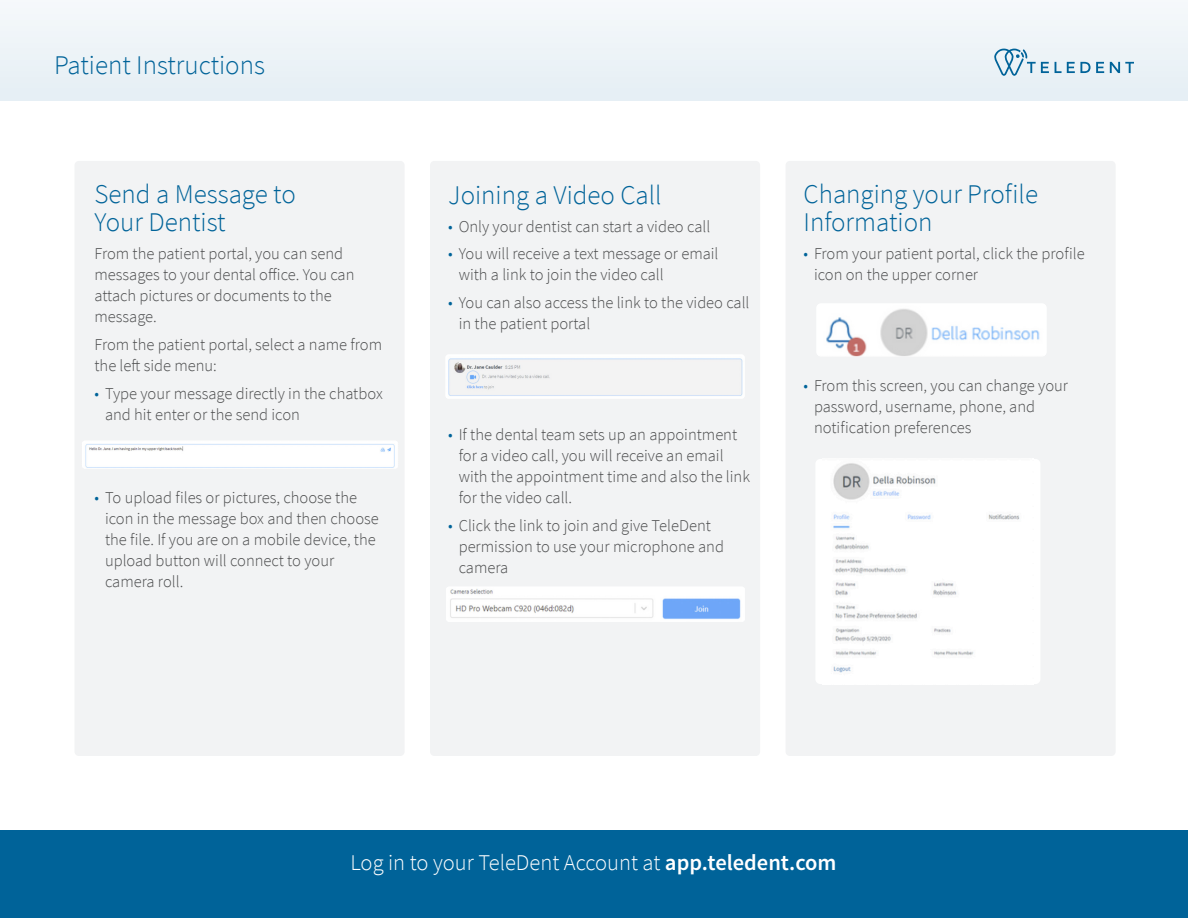
<style>
.page{position:relative;width:1188px;height:918px;background:#fff}
.page>*{position:absolute;margin:0;border:0;box-sizing:border-box;transform-origin:0 0}
.t1{font:300 27px/28.5px "Source Sans Pro";color:#006399}
.t2{font:300 22.5px "Source Sans Pro";color:#fff}
.body{font:300 16.5px/21px "Source Sans Pro";color:#4b4c4d}
.s1{color:#006399}
.s2{font-weight:600}
</style>
<div class="page">
<div style="left:75px;top:161px;width:330px;height:595px;background:#f2f3f4;border-radius:4px"></div>
<div style="left:430px;top:161px;width:330px;height:595px;background:#f2f3f4;border-radius:4px"></div>
<div style="left:786px;top:161px;width:330px;height:595px;background:#f2f3f4;border-radius:4px"></div>
<div style="left:0;top:0;width:1188px;height:101px;background:#edf3f7"></div>
<div style="left:0;top:831px;width:1188px;height:87px;background:#006399"></div>
<svg style="left:994px;top:49px;width:55px;height:27px"></svg>
<svg style="left:1055px;top:62px;width:49px;height:11px"></svg>
<svg style="left:1110px;top:62px;width:24px;height:11px"></svg>
<div style="left:815px;top:459px;width:225px;height:225px;background:#fff;border-radius:5px"></div>
<img style="left:833px;top:463px;width:187px;height:210px">
<img style="left:817px;top:304px;width:229px;height:52px">
<div style="left:446px;top:586px;width:299px;height:36px;background:#fff;border-radius:3px"></div>
<img style="left:450px;top:589px;width:291px;height:30px">
<div style="left:446px;top:354px;width:299px;height:45px;background:#fff;border-radius:3px"></div>
<img style="left:446px;top:358px;width:297px;height:40px">
<img style="left:82px;top:441px;width:316px;height:27px">
<p class="t1" style="left:54px;top:51px;width:213px">Patient Instructions</p>
<p class="t1" style="left:94px;top:180px;width:203px">Send a Message to<br>Your Dentist</p>
<p class="body" style="left:94px;top:243px;width:262px">From the patient portal, you can send messages to your dental office. You can attach pictures or documents to the message.</p>
<p class="body" style="left:94px;top:334px;width:289px">From the patient portal, select a name from the left side menu:</p>
<p class="body" style="left:105px;top:383px;width:279px;text-indent:-10px"><span class="s1">•</span> Type your message directly in the chatbox and hit enter or the send icon</p>
<p class="body" style="left:105px;top:487px;width:275px;text-indent:-10px"><span class="s1">•</span> To upload files or pictures, choose the icon in the message box and then choose the file. If you are on a mobile device, the upload button will connect to your camera roll.</p>
<p class="t1" style="left:448px;top:181px;width:215px">Joining a Video Call</p>
<p class="body" style="left:448px;top:216px;width:264px"><span class="s1">•</span> Only your dentist can start a video call</p>
<p class="body" style="left:459px;top:243px;width:261px;text-indent:-10px"><span class="s1">•</span> You will receive a text message or email with a link to join the video call</p>
<p class="body" style="left:459px;top:292px;width:292px;text-indent:-10px"><span class="s1">•</span> You can also access the link to the video call in the patient portal</p>
<p class="body" style="left:459px;top:424px;width:293px;text-indent:-10px"><span class="s1">•</span> If the dental team sets up an appointment for a video call, you will receive an email with the appointment time and also the link for the video call.</p>
<p class="body" style="left:459px;top:515px;width:267px;text-indent:-10px"><span class="s1">•</span> Click the link to join and give TeleDent permission to use your microphone and camera</p>
<p class="t1" style="left:804px;top:180px;width:236px">Changing your Profile<br>Information</p>
<p class="body" style="left:814px;top:243px;width:272px;text-indent:-10px"><span class="s1">•</span> From your patient portal, click the profile icon on the upper corner</p>
<p class="body" style="left:814px;top:375px;width:256px;text-indent:-10px"><span class="s1">•</span> From this screen, you can change your password, username, phone, and notification preferences</p>
<p class="t2" style="left:350px;top:849px;width:488px">Log in to your TeleDent Account at <span class="s2">app.teledent.com</span></p>
</div>
